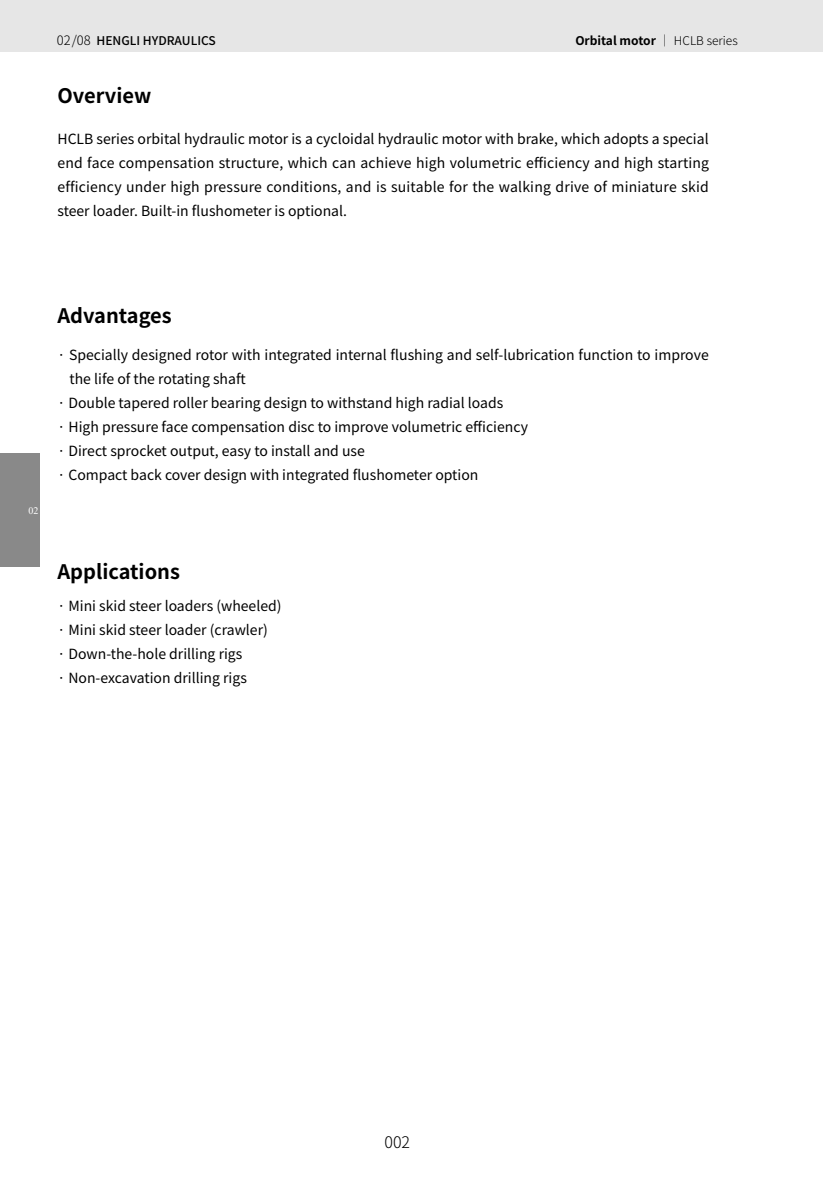
<style>
.page{position:relative;width:823px;height:1191px;background:#fff}
.page>*{position:absolute;margin:0;border:0;box-sizing:border-box;transform-origin:0 0}
.t1{font:700 20px "Noto Sans Hans";color:#000}
.t2{font:300 16px "Noto Sans Hans";color:#000}
.正文{font:14px/24px "Noto Sans Hans";color:#000}
.t3{font:700 12px "Noto Sans Hans";color:#000}
.t4{font:500 12px "Noto Sans Hans";color:#000}
.t5{font:10px "Times New Roman";color:#fff}
.s1{font-weight:300;font-size:13px}
.s2{font-weight:300}
</style>
<div class="page">
<div style="left:0;top:0;width:822px;height:51px;background:#e6e6e6"></div>
<div style="left:0;top:454px;width:40px;height:113px;background:#898989"></div>
<p class="t4" style="left:57px;top:33px;width:160px"><span class="s1">02/08</span> HENGLI HYDRAULICS</p>
<p class="t3" style="left:575px;top:33px;width:164px">Orbital motor <span class="s2">｜ HCLB series</span></p>
<p class="t1" style="left:57px;top:84px;width:95px">Overview</p>
<p class="正文" style="left:57px;top:127px;width:652px;text-align:justify">HCLB series orbital hydraulic motor is a cycloidal hydraulic motor with brake, which adopts a special end face compensation structure, which can achieve high volumetric efficiency and high starting efficiency under high pressure conditions, and is suitable for the walking drive of miniature skid steer loader. Built-in flushometer is optional.</p>
<p class="t5" style="left:28px;top:503px;width:11px">02</p>
<p class="t1" style="left:57px;top:304px;width:116px">Advantages</p>
<p class="正文" style="left:69px;top:343px;width:640px;text-indent:-12px">· Specially designed rotor with integrated internal flushing and self-lubrication function to improve the life of the rotating shaft</p>
<p class="正文" style="left:57px;top:391px;width:447px">· Double tapered roller bearing design to withstand high radial loads</p>
<p class="正文" style="left:57px;top:415px;width:471px">· High pressure face compensation disc to improve volumetric efficiency</p>
<p class="正文" style="left:57px;top:439px;width:309px">· Direct sprocket output, easy to install and use</p>
<p class="正文" style="left:57px;top:463px;width:422px">· Compact back cover design with integrated flushometer option</p>
<p class="t1" style="left:57px;top:560px;width:124px">Applications</p>
<p class="正文" style="left:57px;top:594px;width:225px">· Mini skid steer loaders (wheeled)</p>
<p class="正文" style="left:57px;top:618px;width:212px">· Mini skid steer loader (crawler) · Down-the-hole drilling rigs</p>
<p class="正文" style="left:57px;top:666px;width:191px">· Non-excavation drilling rigs</p>
<p class="t2" style="left:384px;top:1133px;width:27px">002</p>
</div>
